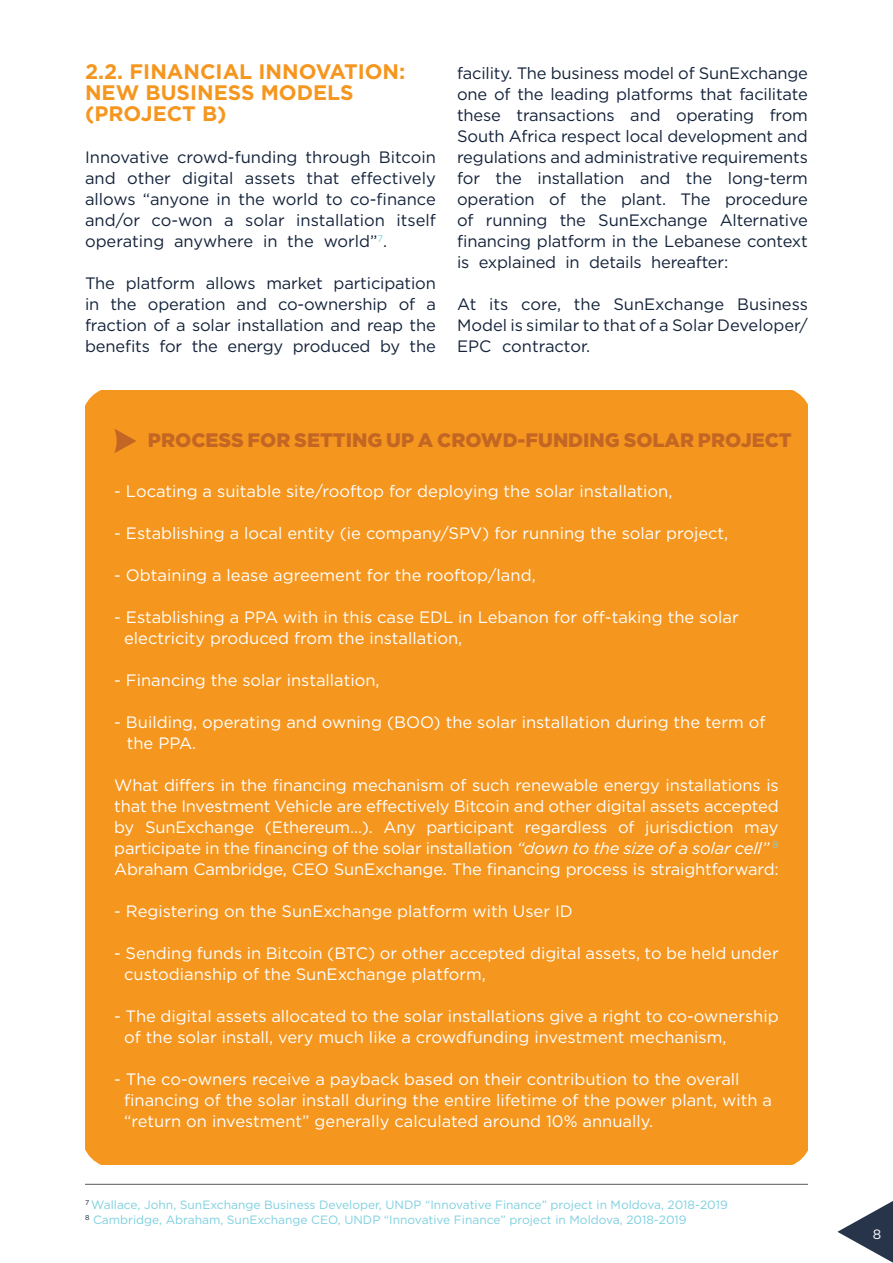
<style>
.page{position:relative;width:893px;height:1263px;background:#fff}
.page>*{position:absolute;margin:0;border:0;box-sizing:border-box;transform-origin:0 0}
.t1{font:700 21px/21px "Gotham";color:#f5961f}
.t2{font:900 19.5px "Gotham";color:#c36624}
.t3{font:16.5px/21px "Gotham";color:#fff;text-align:justify}
.t4{font:16.5px/21px "Gotham";letter-spacing:-.01em;color:#13223a;text-align:justify}
.t5{font:13.5px "Gotham";color:#fff}
.t6{font:12px "Gotham";color:#7dd0df}
.s1{font-style:italic}
</style>
<div class="page">
<svg style="left:837px;top:1201px;width:56px;height:62px"></svg>
<div style="left:85px;top:390px;width:723px;height:775px;background:#f5961f"></div>
<svg style="left:114px;top:429px;width:22px;height:24px"></svg>
<svg style="left:85px;top:390px;width:16px;height:16px"></svg>
<svg style="left:85px;top:1149px;width:16px;height:16px"></svg>
<svg style="left:792px;top:390px;width:16px;height:15px"></svg>
<svg style="left:792px;top:1150px;width:16px;height:15px"></svg>
<hr style="left:85px;top:1184px;width:723px;height:1px;background:#57585a">
<p class="t1" style="left:85px;top:61px;width:322px">2.2. FINANCIAL INNOVATION:</p>
<p class="t1" style="left:85px;top:82px;width:270px">NEW BUSINESS MODELS (PROJECT B)</p>
<p class="t4" style="left:85px;top:146px;width:352px">Innovative crowd-funding through Bitcoin and other digital assets that effectively allows “anyone in the world to co-finance and/or co-won a solar installation itself operating anywhere in the world”<sup>7</sup>.</p>
<p class="t4" style="left:85px;top:272px;width:352px">The platform allows market participation in the operation and co-ownership of a fraction of a solar installation and reap the benefits for the energy produced by the</p>
<p class="t4" style="left:457px;top:62px;width:352px">facility. The business model of SunExchange one of the leading platforms that facilitate these transactions and operating from South Africa respect local development and regulations and administrative requirements for the installation and the long-term operation of the plant. The procedure of running the SunExchange Alternative financing platform in the Lebanese context is explained in details hereafter:</p>
<p class="t4" style="left:457px;top:293px;width:352px">At its core, the SunExchange Business Model is similar to that of a Solar Developer/ EPC contractor.</p>
<p class="t2" style="left:148px;top:429px;width:645px">PROCESS FOR SETTING UP A CROWD-FUNDING SOLAR PROJECT</p>
<p class="t3" style="left:114px;top:480px;width:560px">- Locating a suitable site/rooftop for deploying the solar installation,</p>
<p class="t3" style="left:114px;top:522px;width:615px">- Establishing a local entity (ie company/SPV) for running the solar project,</p>
<p class="t3" style="left:114px;top:564px;width:423px">- Obtaining a lease agreement for the rooftop/land,</p>
<p class="t3" style="left:114px;top:606px;width:626px">- Establishing a PPA with in this case EDL in Lebanon for off-taking the solar</p>
<p class="t3" style="left:124px;top:627px;width:340px">electricity produced from the installation,</p>
<p class="t3" style="left:114px;top:669px;width:267px">- Financing the solar installation,</p>
<p class="t3" style="left:114px;top:711px;width:653px">- Building, operating and owning (BOO) the solar installation during the term of</p>
<p class="t3" style="left:127px;top:732px;width:71px">the PPA.</p>
<p class="t3" style="left:114px;top:774px;width:666px">What differs in the financing mechanism of such renewable energy installations is that the Investment Vehicle are effectively Bitcoin and other digital assets accepted by SunExchange (Ethereum…). Any participant regardless of jurisdiction may participate in the financing of the solar installation <span class="s1">“down to the size of a solar cell”</span> <sup>8<br></sup>Abraham Cambridge, CEO SunExchange. The financing process is straightforward:</p>
<p class="t3" style="left:114px;top:900px;width:460px">- Registering on the SunExchange platform with User ID</p>
<p class="t3" style="left:114px;top:942px;width:666px">- Sending funds in Bitcoin (BTC) or other accepted digital assets, to be held under</p>
<p class="t3" style="left:124px;top:963px;width:363px">custodianship of the SunExchange platform,</p>
<p class="t3" style="left:114px;top:1005px;width:666px">- The digital assets allocated to the solar installations give a right to co-ownership</p>
<p class="t3" style="left:124px;top:1026px;width:604px">of the solar install, very much like a crowdfunding investment mechanism,</p>
<p class="t3" style="left:114px;top:1068px;width:627px">- The co-owners receive a payback based on their contribution to the overall</p>
<p class="t3" style="left:124px;top:1089px;width:649px">financing of the solar install during the entire lifetime of the power plant, with a</p>
<p class="t3" style="left:124px;top:1110px;width:530px">“return on investment” generally calculated around 10% annually.</p>
<p class="t6" style="left:85px;top:1198px;width:644px"><sup>7</sup> Wallace, John, SunExchange Business Developer, UNDP “Innovative Finance” project in Moldova, 2018-2019</p>
<p class="t6" style="left:85px;top:1213px;width:603px"><sup>8</sup> Cambridge, Abraham, SunExchange CEO, UNDP “Innovative Finance” project in Moldova, 2018-2019</p>
<p class="t5" style="left:873px;top:1227px;width:10px">8</p>
</div>
